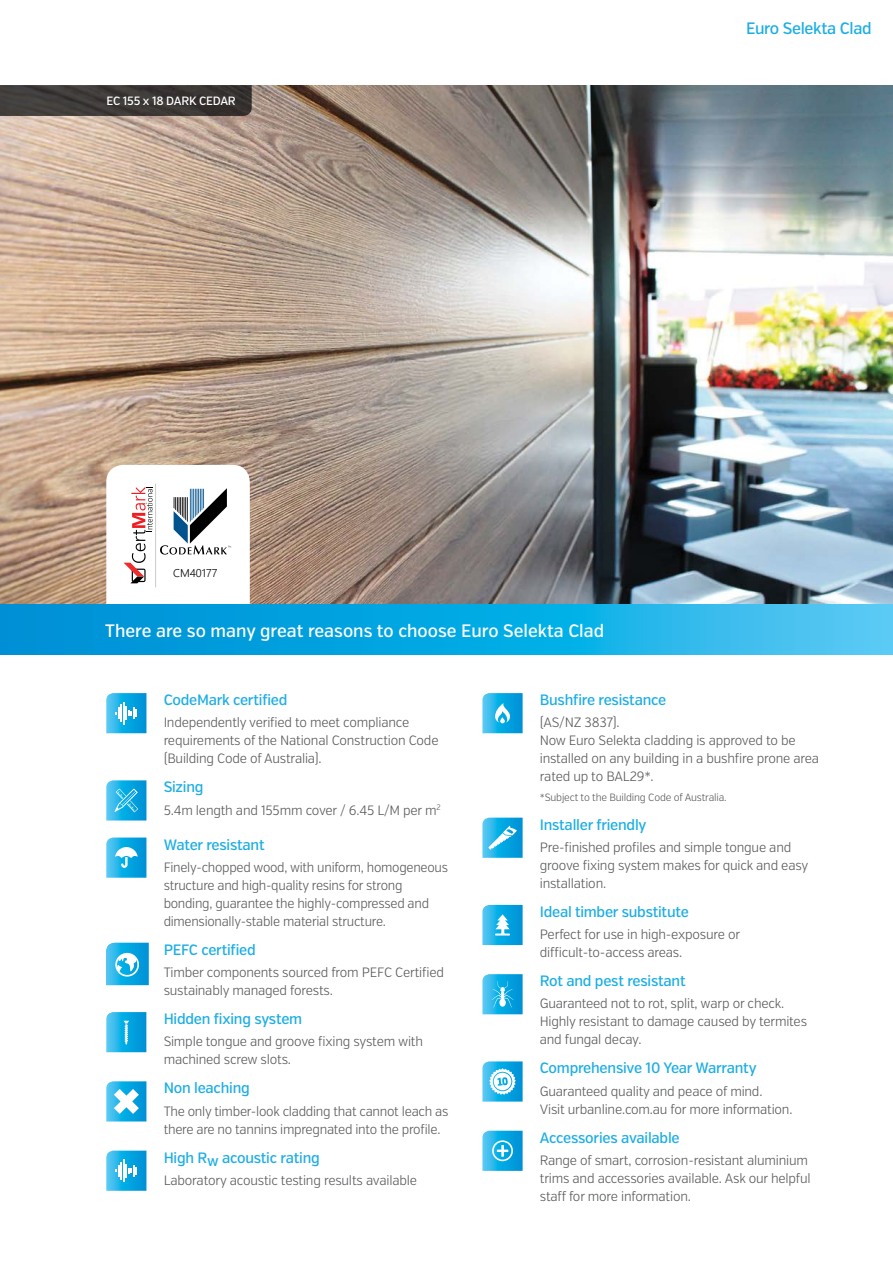
<style>
.page{position:relative;width:893px;height:1263px;background:#fff}
.page>*{position:absolute;margin:0;border:0;box-sizing:border-box;transform-origin:0 0}
.t1{font:500 18px "Verb Cond";color:#fff}
.t2{font:500 16.5px "Verb Cond";letter-spacing:-.02em;color:#1daee4}
.t3{font:500 15px "Verb Cond";letter-spacing:-.015em;color:#1daee4}
.t4{font:300 13.5px/18px "Verb Cond";letter-spacing:-.015em;color:#58595b}
.t5{font:500 12px "Verb Cond";letter-spacing:-.02em;color:#fff}
.t6{font:300 11.25px "Nirmala UI";color:#000}
.t7{font:300 10.5px "Verb Cond";letter-spacing:-.015em;color:#58595b}
</style>
<div class="page">
<img style="left:0;top:85px;width:893px;height:519px">
<div style="left:106px;top:465px;width:144px;height:168px;background:#fff;border-radius:17px"></div>
<svg style="left:123px;top:483px;width:109px;height:105px"></svg>
<img style="left:0;top:85px;width:1px;height:290px">
<svg style="left:0;top:604px;width:893px;height:51px;background:#14aae3"></svg>
<svg style="left:106px;top:693px;width:40px;height:40px;background:#38b7e8"></svg>
<svg style="left:106px;top:780px;width:40px;height:40px;background:#2cb3e6"></svg>
<svg style="left:106px;top:837px;width:40px;height:41px;background:#3bb8e8"></svg>
<svg style="left:106px;top:943px;width:43px;height:42px;background:#38b7e7"></svg>
<svg style="left:106px;top:1012px;width:40px;height:40px;background:#22afe5"></svg>
<svg style="left:106px;top:1081px;width:40px;height:40px"></svg>
<svg style="left:106px;top:1150px;width:40px;height:41px;background:#3cb8e8"></svg>
<svg style="left:482px;top:693px;width:41px;height:40px;background:#31b4e7"></svg>
<svg style="left:482px;top:818px;width:41px;height:40px;background:#36b6e7"></svg>
<svg style="left:482px;top:905px;width:41px;height:40px;background:#32b5e7"></svg>
<svg style="left:482px;top:974px;width:41px;height:40px;background:#2eb3e6"></svg>
<svg style="left:482px;top:1061px;width:41px;height:40px"></svg>
<svg style="left:482px;top:1131px;width:41px;height:40px;background:#32b5e7"></svg>
<svg style="left:0;top:85px;width:252px;height:31px;background:#3d3937"></svg>
<p class="t5" style="left:107px;top:94px;width:131px">EC 155 x 18 DARK CEDAR</p>
<p class="t2" style="left:746px;top:19px;width:127px">Euro Selekta Clad</p>
<p class="t6" style="left:173px;top:564px;width:46px">CM40177</p>
<h1 class="t1" style="left:105px;top:620px;width:500px">There are so many great reasons to choose Euro Selekta Clad</h1>
<p class="t3" style="left:164px;top:691px;width:125px">CodeMark certified</p>
<p class="t4" style="left:164px;top:714px;width:276px">Independently verified to meet compliance requirements of the National Construction Code (Building Code of Australia).</p>
<p class="t3" style="left:164px;top:778px;width:41px">Sizing</p>
<p class="t4" style="left:164px;top:801px;width:279px">5.4m length and 155mm cover / 6.45 L/M per m<sup>2</sup></p>
<p class="t3" style="left:164px;top:835px;width:102px">Water resistant</p>
<p class="t4" style="left:164px;top:858px;width:286px">Finely-chopped wood, with uniform, homogeneous structure and high-quality resins for strong bonding, guarantee the highly-compressed and dimensionally-stable material structure.</p>
<p class="t3" style="left:164px;top:940px;width:94px">PEFC certified</p>
<p class="t4" style="left:164px;top:963px;width:282px">Timber components sourced from PEFC Certified sustainably managed forests.</p>
<p class="t3" style="left:164px;top:1010px;width:140px">Hidden fixing system</p>
<p class="t4" style="left:164px;top:1033px;width:261px">Simple tongue and groove fixing system with machined screw slots.</p>
<p class="t3" style="left:164px;top:1079px;width:88px">Non leaching</p>
<p class="t4" style="left:164px;top:1102px;width:286px">The only timber-look cladding that cannot leach as there are no tannins impregnated into the profile.</p>
<p class="t3" style="left:164px;top:1148px;width:158px">High Rw acoustic rating</p>
<p class="t4" style="left:164px;top:1171px;width:255px">Laboratory acoustic testing results available</p>
<p class="t3" style="left:540px;top:691px;width:128px">Bushfire resistance</p>
<p class="t4" style="left:540px;top:714px;width:281px">(AS/NZ 3837).<br>Now Euro Selekta cladding is approved to be installed on any building in a bushfire prone area rated up to BAL29*.</p>
<p class="t7" style="left:540px;top:791px;width:188px">*Subject to the Building Code of Australia.</p>
<p class="t3" style="left:540px;top:815px;width:108px">Installer friendly</p>
<p class="t4" style="left:540px;top:838px;width:270px">Pre-finished profiles and simple tongue and groove fixing system makes for quick and easy installation.</p>
<p class="t3" style="left:540px;top:903px;width:151px">Ideal timber substitute</p>
<p class="t4" style="left:540px;top:926px;width:202px">Perfect for use in high-exposure or difficult-to-access areas.</p>
<p class="t3" style="left:540px;top:972px;width:147px">Rot and pest resistant</p>
<p class="t4" style="left:540px;top:995px;width:269px">Guaranteed not to rot, split, warp or check.<br>Highly resistant to damage caused by termites and fungal decay.</p>
<p class="t3" style="left:540px;top:1059px;width:218px">Comprehensive 10 Year Warranty</p>
<p class="t4" style="left:540px;top:1082px;width:254px">Guaranteed quality and peace of mind.<br>Visit urbanline.com.au for more information.</p>
<p class="t3" style="left:540px;top:1128px;width:141px">Accessories available</p>
<p class="t4" style="left:540px;top:1151px;width:272px">Range of smart, corrosion-resistant aluminium trims and accessories available. Ask our helpful staff for more information.</p>
</div>
